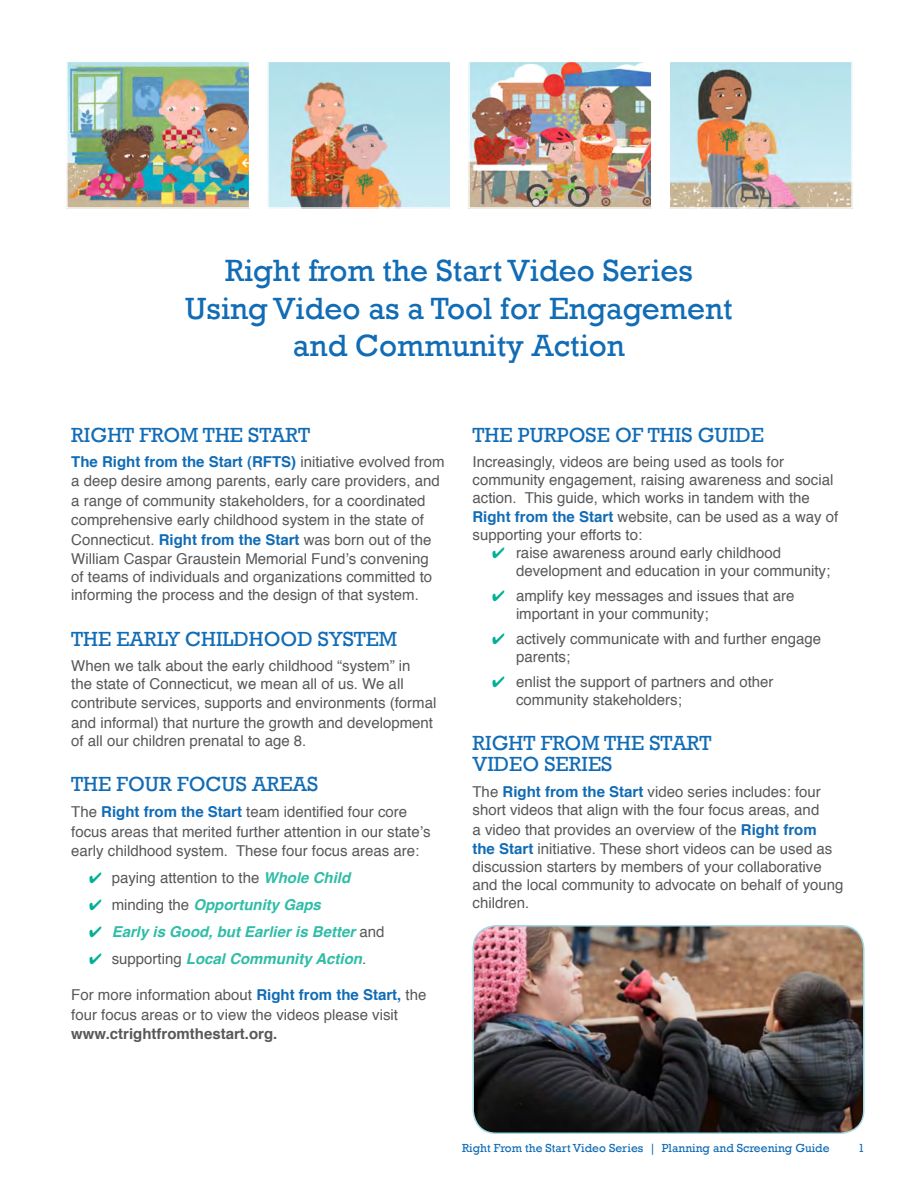
<style>
.page{position:relative;width:918px;height:1188px;background:#fff}
.page>*{position:absolute;margin:0;border:0;box-sizing:border-box;transform-origin:0 0}
.t1{font:31.5px/37.5px "Rockwell";color:#116cb6;text-align:center}
.t2{font:21px/21px "Rockwell";color:#116cb6}
.t3{font:15px/18px "Helvetica";color:#57585a}
.t4{font:italic 700 15px "Helvetica";color:#2fbda7}
.t5{font:12px "Rockwell";color:#116cb6}
.s1{font-weight:700;color:#116cb6}
.s2{color:#00b097}
.s3{font-weight:700;font-style:italic;color:#2fbda7}
.s4{font-weight:400;font-style:normal;color:#57585a}
.s5{font-weight:700}
</style>
<div class="page">
<img style="left:68px;top:63px;width:180px;height:144px">
<div style="left:66px;top:61px;width:184px;height:148px;border:1px solid #fff"></div>
<img style="left:269px;top:63px;width:180px;height:144px">
<div style="left:267px;top:61px;width:184px;height:148px;border:1px solid #fff"></div>
<img style="left:671px;top:63px;width:180px;height:144px">
<div style="left:669px;top:61px;width:184px;height:148px;border:1px solid #fff"></div>
<img style="left:470px;top:63px;width:180px;height:144px">
<div style="left:468px;top:61px;width:184px;height:148px;border:1px solid #fff"></div>
<img style="left:473px;top:926px;width:390px;height:207px">
<div style="left:473px;top:925px;width:392px;height:209px;border:1px solid #a0d8e5;border-radius:23px"></div>
<p class="t1" style="left:185px;top:252px;width:549px">Right from the Start Video Series<br>Using Video as a Tool for Engagement and Community Action</p>
<p class="t2" style="left:71px;top:425px;width:241px">RIGHT FROM THE START</p>
<p class="t3" style="left:71px;top:452px;width:375px;line-height:19.5px"><span class="s1">The Right from the Start (RFTS)</span> initiative evolved from a deep desire among parents, early care providers, and a range of community stakeholders, for a coordinated comprehensive early childhood system in the state of Connecticut. <span class="s1">Right from the Start</span> was born out of the William Caspar Graustein Memorial Fund’s convening</p>
<p class="t3" style="left:71px;top:569px;width:362px">of teams of individuals and organizations committed to informing the process and the design of that system.</p>
<p class="t2" style="left:71px;top:629px;width:328px">THE EARLY CHILDHOOD SYSTEM</p>
<p class="t3" style="left:71px;top:657px;width:341px">When we talk about the early childhood “system” in the state of Connecticut, we mean all of us. We all</p>
<p class="t3" style="left:71px;top:694px;width:367px;line-height:19.5px">contribute services, supports and environments (formal and informal) that nurture the growth and development</p>
<p class="t3" style="left:71px;top:732px;width:237px">of all our children prenatal to age 8.</p>
<p class="t2" style="left:71px;top:774px;width:249px">THE FOUR FOCUS AREAS</p>
<p class="t3" style="left:71px;top:803px;width:361px;line-height:19.5px">The <span class="s1">Right from the Start</span> team identified four core focus areas that merited further attention in our state’s early childhood system. These four focus areas are:</p>
<p class="t3" style="left:89px;top:870px;width:262px"><span class="s2">✔</span> paying attention to the <span class="s3">Whole Child</span></p>
<p class="t4" style="left:89px;top:893px;width:233px"><span class="s2">✔</span> <span class="s4">minding the</span> Opportunity Gaps</p>
<p class="t4" style="left:89px;top:920px;width:297px"><span class="s2">✔</span> Early is Good, but Earlier is Better <span class="s4">and</span></p>
<p class="t4" style="left:89px;top:947px;width:279px"><span class="s2">✔</span> <span class="s4">supporting</span> Local Community Action<span class="s4">.</span></p>
<p class="t3" style="left:71px;top:986px;width:357px;line-height:19.5px">For more information about <span class="s1">Right from the Start,</span> the four focus areas or to view the videos please visit <span class="s5">www.ctrightfromthestart.org.</span></p>
<p class="t2" style="left:472px;top:425px;width:293px">THE PURPOSE OF THIS GUIDE</p>
<p class="t3" style="left:472px;top:453px;width:362px">Increasingly, videos are being used as tools for community engagement, raising awareness and social action. This guide, which works in tandem with the</p>
<p class="t3" style="left:472px;top:509px;width:367px"><span class="s1">Right from the Start</span> website, can be used as a way of supporting your efforts to:</p>
<p class="t3" style="left:516px;top:545px;width:316px;text-indent:-24px"><span class="s2">✔</span> raise awareness around early childhood development and education in your community;</p>
<p class="t3" style="left:516px;top:587px;width:280px;text-indent:-24px"><span class="s2">✔</span> amplify key messages and issues that are important in your community;</p>
<p class="t3" style="left:516px;top:630px;width:307px;text-indent:-24px"><span class="s2">✔</span> actively communicate with and further engage parents;</p>
<p class="t3" style="left:516px;top:673px;width:259px;text-indent:-24px"><span class="s2">✔</span> enlist the support of partners and other community stakeholders;</p>
<p class="t2" style="left:472px;top:733px;width:241px">RIGHT FROM THE START<br>VIDEO SERIES</p>
<p class="t3" style="left:472px;top:784px;width:350px">The <span class="s1">Right from the Start</span> video series includes: four short videos that align with the four focus areas, and</p>
<p class="t3" style="left:472px;top:820px;width:361px;line-height:19.5px">a video that provides an overview of the <span class="s1">Right from the Start</span> initiative. These short videos can be used as</p>
<p class="t3" style="left:472px;top:859px;width:373px">discussion starters by members of your collaborative and the local community to advocate on behalf of young children.</p>
<p class="t5" style="left:462px;top:1142px;width:369px">Right From the Start Video Series | Planning and Screening Guide</p>
<p class="t5" style="left:858px;top:1142px;width:8px">1</p>
</div>
